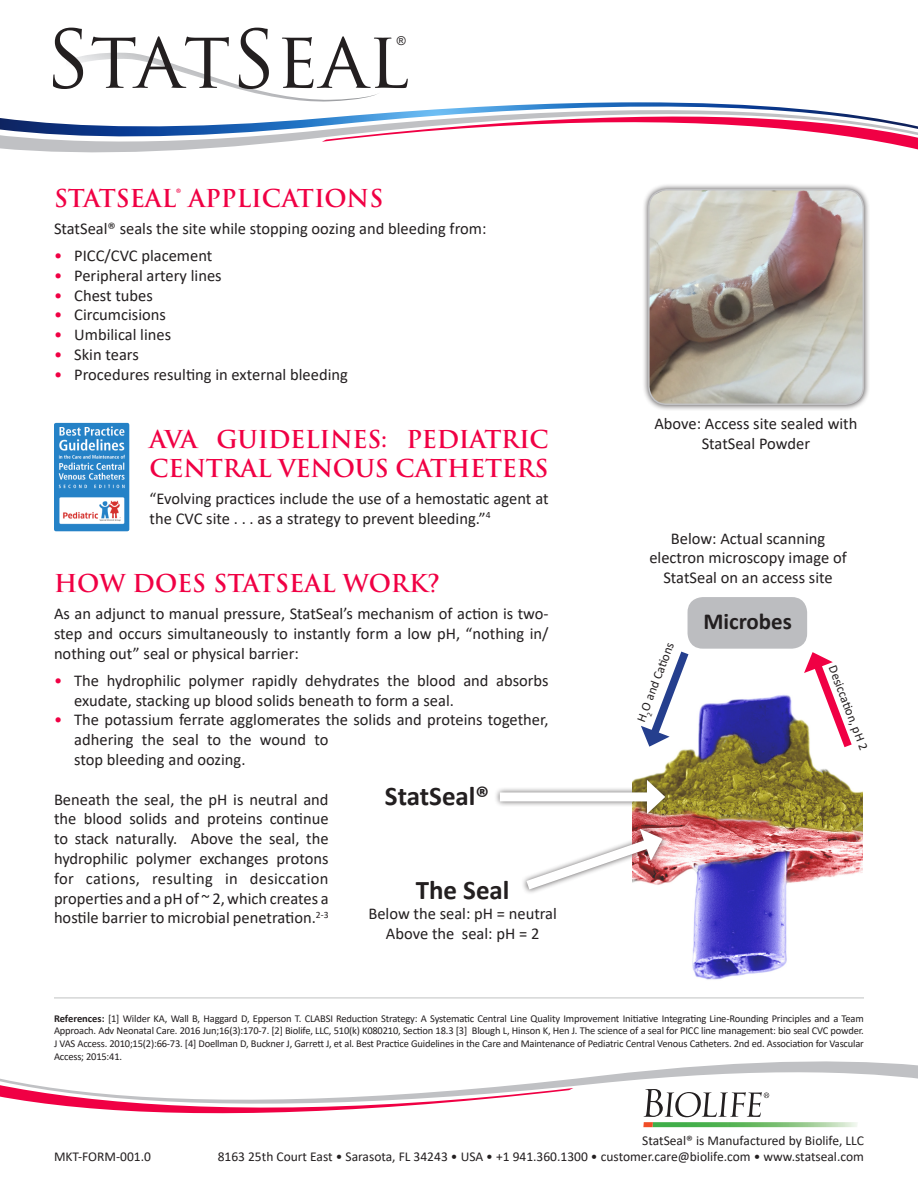
<style>
.page{position:relative;width:918px;height:1188px;background:#fff}
.page>*{position:absolute;margin:0;border:0;box-sizing:border-box;transform-origin:0 0}
.t1{font:78.3px "Trajan Pro";color:#231f20}
.t2{font:700 27px "Calibri";color:#231f20}
.t3{font:700 24px/28.8px "Trajan Pro";letter-spacing:-.01em;color:#f00044}
.t4{font:700 22.95px "Calibri";color:#231f20}
.t5{font:16.5px/19.8px "Calibri";color:#231f20}
.t6{font:13.5px "Calibri";color:#231f20}
.t7{font:12.75px "Calibri";color:#231f20}
.t8{font:12.15px "Arial";color:#231f20}
.t9{font:10.5px/12.6px "Calibri";letter-spacing:-.02em;color:#231f20;text-align:justify}
.s1{color:#f00044}
.s2{font-weight:700}
</style>
<div class="page">
<svg style="left:644px;top:1115px;width:213px;height:12px"></svg>
<div style="left:642px;top:183px;width:228px;height:228px;background:#231f20;opacity:.75"></div>
<img style="left:649px;top:190px;width:214px;height:214px">
<div style="left:648px;top:189px;width:216px;height:216px;border:2px solid #c2c2c4;border-radius:18px"></div>
<hr style="left:54px;top:998px;width:810px;height:1px;background:#c1c2c3">
<img style="left:632px;top:695px;width:231px;height:285px">
<svg style="left:641px;top:643px;width:54px;height:104px"></svg>
<svg style="left:804px;top:652px;width:54px;height:104px"></svg>
<div style="left:688px;top:597px;width:119px;height:52px;background:#bcbdc0;border-radius:15px"></div>
<div style="left:494px;top:774px;width:177px;height:45px;background:#231f20;opacity:.75"></div>
<div style="left:500px;top:792px;width:154px;height:9px;background:#fff"></div>
<svg style="left:647px;top:780px;width:18px;height:34px"></svg>
<div style="left:521px;top:823px;width:147px;height:72px;background:#231f20;opacity:.75"></div>
<svg style="left:521px;top:829px;width:143px;height:68px"></svg>
<svg style="left:573px;top:1061px;width:345px;height:54px"></svg>
<svg style="left:0;top:1078px;width:573px;height:36px"></svg>
<svg style="left:0;top:53px;width:918px;height:100px"></svg>
<img style="left:54px;top:423px;width:75px;height:108px">
<p class="t1" style="left:45px;top:10px;width:366px">STATSEAL</p>
<p class="t8" style="left:397px;top:32px;width:10px">®</p>
<p class="t3" style="left:54px;top:184px;width:331px">STATSEAL® APPLICATIONS</p>
<p class="t5" style="left:54px;top:218px;width:434px">StatSeal® seals the site while stopping oozing and bleeding from:</p>
<p class="t5" style="left:54px;top:245px;width:160px"><span class="s1">•</span> PICC/CVC placement</p>
<p class="t5" style="left:54px;top:265px;width:169px"><span class="s1">•</span> Peripheral artery lines</p>
<p class="t5" style="left:54px;top:285px;width:100px"><span class="s1">•</span> Chest tubes</p>
<p class="t5" style="left:54px;top:305px;width:113px"><span class="s1">•</span> Circumcisions</p>
<p class="t5" style="left:54px;top:324px;width:119px"><span class="s1">•</span> Umbilical lines</p>
<p class="t5" style="left:54px;top:344px;width:86px"><span class="s1">•</span> Skin tears</p>
<p class="t5" style="left:54px;top:364px;width:295px"><span class="s1">•</span> Procedures resulting in external bleeding</p>
<p class="t3" style="left:150px;top:425px;width:401px">AVA GUIDELINES: PEDIATRIC<br>CENTRAL VENOUS CATHETERS</p>
<p class="t5" style="left:150px;top:488px;width:401px">“Evolving practices include the use of a hemostatic agent at the CVC site . . . as a strategy to prevent bleeding.”<sup>4</sup></p>
<p class="t3" style="left:54px;top:569px;width:388px">HOW DOES STATSEAL WORK?</p>
<p class="t5" style="left:54px;top:603px;width:496px;text-align:justify">As an adjunct to manual pressure, StatSeal’s mechanism of action is two&shy;step and occurs simultaneously to instantly form a low pH, “nothing in/ nothing out” seal or physical barrier:</p>
<p class="t5" style="left:74px;top:670px;width:476px;text-indent:-20px"><span class="s1">•</span> The hydrophilic polymer rapidly dehydrates the blood and absorbs exudate, stacking up blood solids beneath to form a seal.</p>
<p class="t5" style="left:74px;top:710px;width:476px;text-indent:-20px"><span class="s1">•</span> The potassium ferrate agglomerates the solids and proteins together, adhering the seal to the wound to<br>stop bleeding and oozing.</p>
<p class="t5" style="left:54px;top:789px;width:276px;text-align:justify">Beneath the seal, the pH is neutral and the blood solids and proteins continue to stack naturally. Above the seal, the hydrophilic polymer exchanges protons for cations, resulting in desiccation properties and a pH of ~ 2, which creates a hostile barrier to microbial penetration.<sup>2-3</sup></p>
<p class="t2" style="left:385px;top:777px;width:106px">StatSeal®</p>
<p class="t2" style="left:416px;top:871px;width:95px">The Seal</p>
<p class="t5" style="left:368px;top:903px;width:190px">Below the seal: pH = neutral</p>
<p class="t5" style="left:386px;top:923px;width:155px">Above the seal: pH = 2</p>
<p class="t5" style="left:654px;top:413px;width:205px;text-align:center">Above: Access site sealed with<br>StatSeal Powder</p>
<p class="t5" style="left:671px;top:528px;width:156px">Below: Actual scanning</p>
<p class="t5" style="left:649px;top:548px;width:199px;text-align:center">electron microscopy image of<br>StatSeal on an access site</p>
<p class="t7" style="left:632px;top:718px;width:85px;rotate:-69deg">H<sub>2</sub>O and Cati ons</p>
<p class="t4" style="left:703px;top:605px;width:90px">Microbes</p>
<p class="t7" style="left:841px;top:663px;width:91px;rotate:69deg">Desiccati on, pH 2</p>
<p class="t9" style="left:54px;top:1012px;width:811px"><span class="s2">References:</span> [1] Wilder KA, Wall B, Haggard D, Epperson T. CLABSI Reduction Strategy: A Systematic Central Line Quality Improvement Initiative Integrating Line-Rounding Principles and a Team Approach. Adv Neonatal Care. 2016 Jun;16(3):170-7. [2] Biolife, LLC, 510(k) K080210, Section 18.3 [3] Blough L, Hinson K, Hen J. The science of a seal for PICC line management: bio seal CVC powder.<br>J VAS Access. 2010;15(2):66-73. [4] Doellman D, Buckner J, Garrett J, et al. Best Practice Guidelines in the Care and Maintenance of Pediatric Central Venous Catheters. 2nd ed. Association for Vascular Access; 2015:41.</p>
<p class="t6" style="left:642px;top:1131px;width:223px">StatSeal® is Manufactured by Biolife, LLC</p>
<p class="t6" style="left:54px;top:1148px;width:99px">MKT-FORM-001.0</p>
<p class="t6" style="left:218px;top:1147px;width:648px">8163 25th Court East • Sarasota, FL 34243 • USA • +1 941.360.1300 • customer.care@biolife.com • www.statseal.com</p>
</div>
